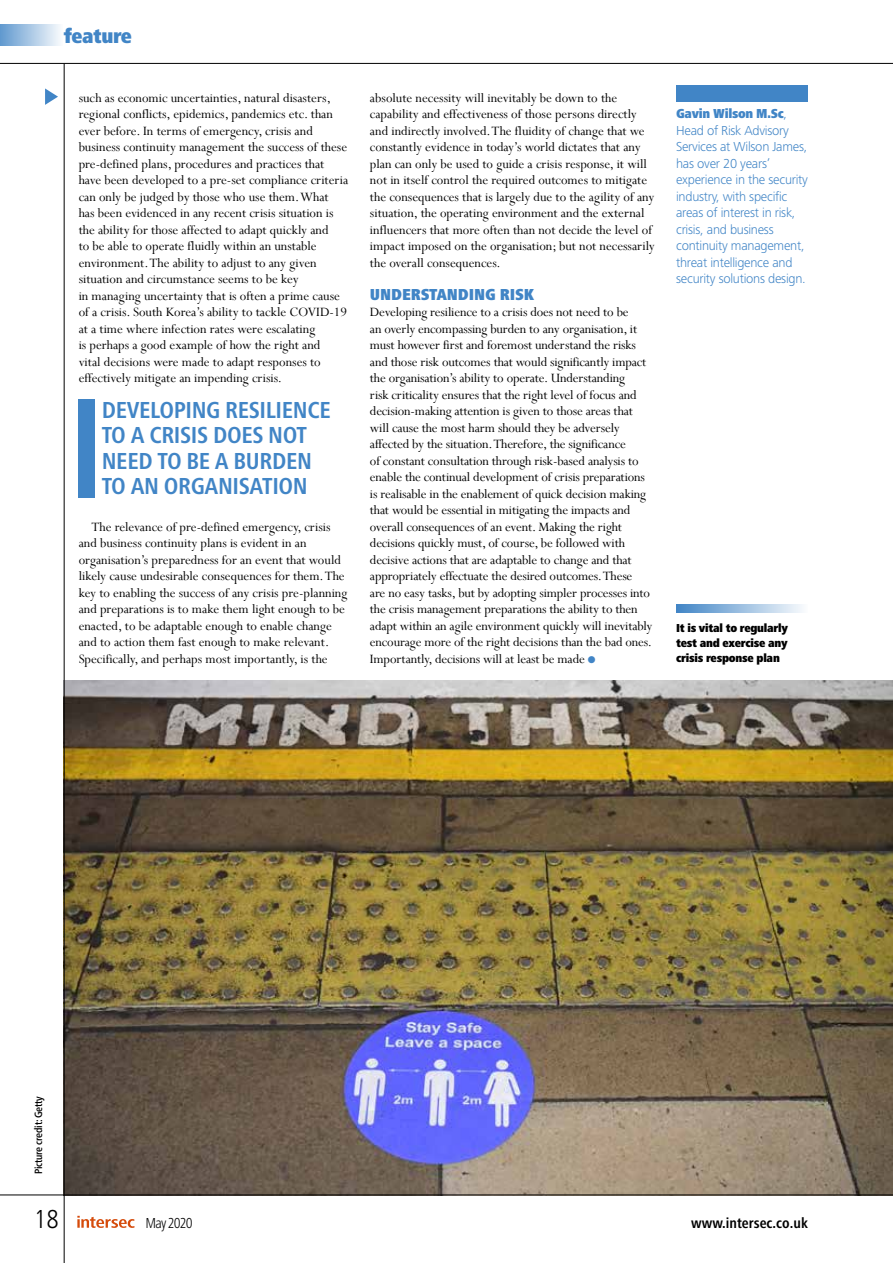
<style>
.page{position:relative;width:893px;height:1263px;background:#fff}
.page>*{position:absolute;margin:0;border:0;box-sizing:border-box;transform-origin:0 0}
.t1{font:300 condensed 27px "Frutiger Next LTW1 G";color:#000}
.t2{font:700 condensed 24px/25.5px "Frutiger Next LT";letter-spacing:-.015em;color:#4185c6}
.t3{font:900 condensed 21px "Frutiger Next Pro";letter-spacing:-.02em;color:#4185c6}
.t4{font:900 condensed 16.5px "Frutiger Next Pro";letter-spacing:-.01em;color:#4185c6}
.t5{font:700 condensed 15px "Frutiger Next LT";color:#000}
.t6{font:300 condensed 15px "Frutiger Next LTW1 G";letter-spacing:-.06em;color:#000}
.t7{font:14.25px/16.5px "Perpetua";color:#000}
.t8{font:300 13.5px/16.5px "Frutiger Next LT";letter-spacing:-.02em;color:#4185c6}
.t9{font:900 condensed 13.5px "Frutiger Next Pro";letter-spacing:-.02em;color:#4185c6}
.t10{font:900 condensed 12px/15px "Frutiger Next Pro";letter-spacing:-.02em;color:#000;text-align:justify}
.t11{font:500 condensed 10.5px "Frutiger Neue LT Pro";letter-spacing:-.02em;color:#000}
.s1{color:#4185c6}
.s2{font-family:"Frutiger Next LT";font-weight:300;font-stretch:normal}
</style>
<div class="page">
<img style="left:65px;top:680px;width:828px;height:514px">
<hr style="left:0;top:1194px;width:893px;height:1px;background:#000">
<hr style="left:64px;top:64px;width:1px;height:1199px;background:#000">
<hr style="left:0;top:63px;width:893px;height:1px;background:#000">
<svg style="left:77px;top:1216px;width:58px;height:12px"></svg>
<svg style="left:45px;top:88px;width:13px;height:17px"></svg>
<div style="left:0;top:25px;width:63px;height:21px;background:linear-gradient(to right,#6099cf,#fbfcfd)"></div>
<div style="left:676px;top:85px;width:132px;height:17px;background:#4185c6"></div>
<svg style="left:676px;top:604px;width:126px;height:8px"></svg>
<div style="left:79px;top:399px;width:16px;height:98px;background:#4185c6"></div>
<h3 class="t3" style="left:64px;top:24px;width:70px">feature</h3>
<p class="t7" style="left:79px;top:89px;width:271px">such as economic uncertainties, natural disasters, regional conflicts, epidemics, pandemics etc. than ever before. In terms of emergency, crisis and business continuity management the success of these pre-defined plans, procedures and practices that have been developed to a pre-set compliance criteria can only be judged by those who use them. What<br>has been evidenced in any recent crisis situation is the ability for those affected to adapt quickly and<br>to be able to operate fluidly within an unstable environment. The ability to adjust to any given situation and circumstance seems to be key<br>in managing uncertainty that is often a prime cause of a crisis. South Korea’s ability to tackle COVID-19 at a time where infection rates were escalating<br>is perhaps a good example of how the right and<br>vital decisions were made to adapt responses to effectively mitigate an impending crisis.</p>
<h2 class="t2" style="left:102px;top:397px;width:230px">DEVELOPING RESILIENCE<br>TO A CRISIS DOES NOT<br>NEED TO BE A BURDEN<br>TO AN ORGANISATION</h2>
<p class="t7" style="left:79px;top:518px;width:270px;text-indent:13px">The relevance of pre-defined emergency, crisis and business continuity plans is evident in an organisation’s preparedness for an event that would likely cause undesirable consequences for them. The key to enabling the success of any crisis pre-planning and preparations is to make them light enough to be enacted, to be adaptable enough to enable change and to action them fast enough to make relevant.<br>Specifically, and perhaps most importantly, is the</p>
<p class="t7" style="left:370px;top:89px;width:286px">absolute necessity will inevitably be down to the capability and effectiveness of those persons directly and indirectly involved. The fluidity of change that we constantly evidence in today’s world dictates that any plan can only be used to guide a crisis response, it will not in itself control the required outcomes to mitigate the consequences that is largely due to the agility of any situation, the operating environment and the external influencers that more often than not decide the level of impact imposed on the organisation; but not necessarily the overall consequences.</p>
<p class="t4" style="left:370px;top:285px;width:166px">UNDERSTANDING RISK</p>
<p class="t7" style="left:370px;top:303px;width:284px">Developing resilience to a crisis does not need to be<br>an overly encompassing burden to any organisation, it must however first and foremost understand the risks and those risk outcomes that would significantly impact the organisation’s ability to operate. Understanding<br>risk criticality ensures that the right level of focus and decision-making attention is given to those areas that will cause the most harm should they be adversely affected by the situation. Therefore, the significance<br>of constant consultation through risk-based analysis to enable the continual development of crisis preparations is realisable in the enablement of quick decision making that would be essential in mitigating the impacts and overall consequences of an event. Making the right decisions quickly must, of course, be followed with decisive actions that are adaptable to change and that appropriately effectuate the desired outcomes. These<br>are no easy tasks, but by adopting simpler processes into the crisis management preparations the ability to then adapt within an agile environment quickly will inevitably encourage more of the right decisions than the bad ones.<br>Importantly, decisions will at least be made <span class="s1">●</span></p>
<p class="t9" style="left:676px;top:106px;width:113px">Gavin Wilson M.Sc<span class="s2">,</span></p>
<p class="t8" style="left:676px;top:122px;width:133px">Head of Risk Advisory<br>Services at Wilson James, has over 20 years’ experience in the security industry, with specific areas of interest in risk, crisis, and business continuity management, threat intelligence and security solutions design.</p>
<p class="t10" style="left:676px;top:621px;width:113px">It is vital to regularly test and exercise any crisis response plan</p>
<p class="t11" style="left:32px;top:1174px;width:80px;rotate:-90deg">Picture credit: Getty</p>
<h1 class="t1" style="left:34px;top:1203px;width:26px">18</h1>
<p class="t6" style="left:146px;top:1214px;width:49px">May 2020</p>
<p class="t5" style="left:691px;top:1214px;width:118px">www.intersec.co.uk</p>
</div>
